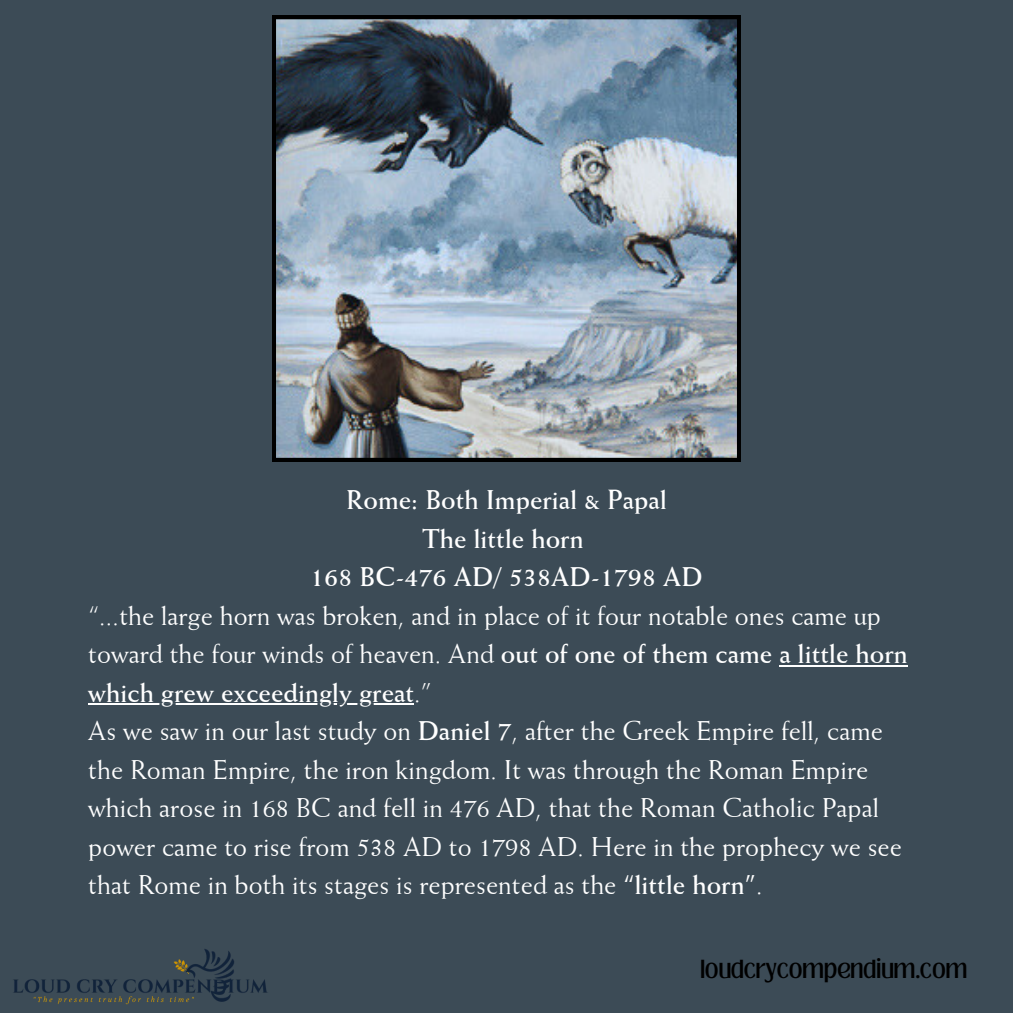
<style>
.page{position:relative;width:1013px;height:1013px;background:#fff}
.page>*{position:absolute;margin:0;border:0;box-sizing:border-box;transform-origin:0 0}
.t1{font:27.5px/38.5px "Weiss BT";color:#fff}
.t2{font:700 27.5px "Weiss BT";color:#fff}
.t3{font:20px "Loubag";color:#000}
.s1{font-weight:700}
</style>
<div class="page">
<div style="left:0;top:0;width:1012px;height:1012px;background:#3c4b56"></div>
<img style="left:272px;top:16px;width:468px;height:445px">
<img style="left:13px;top:949px;width:255px;height:56px">
<hr style="left:779px;top:665px;width:128px;height:2px;background:#fff">
<hr style="left:88px;top:703px;width:326px;height:2px;background:#fff">
<p class="t2" style="left:346px;top:483px;width:322px">Rome: Both Imperial &amp; Papal</p>
<p class="t2" style="left:422px;top:521px;width:163px">The little horn</p>
<p class="t2" style="left:310px;top:560px;width:394px">168 BC-476 AD/ 538AD-1798 AD</p>
<p class="t1" style="left:88px;top:595px;width:820px">“...the large horn was broken, and in place of it four notable ones came up toward the four winds of heaven. And <span class="s1">out of one of them came a little horn which grew exceedingly great</span>.”</p>
<p class="t1" style="left:88px;top:711px;width:815px">As we saw in our last study on <span class="s1">Daniel 7</span>, after the Greek Empire fell, came the Roman Empire, the iron kingdom. It was through the Roman Empire which arose in 168 BC and fell in 476 AD, that the Roman Catholic Papal power came to rise from 538 AD to 1798 AD. Here in the prophecy we see that Rome in both its stages is represented as the <span class="s1">“little horn”</span>.</p>
<p class="t3" style="left:700px;top:953px;width:268px">loudcrycompendium.com</p>
</div>
